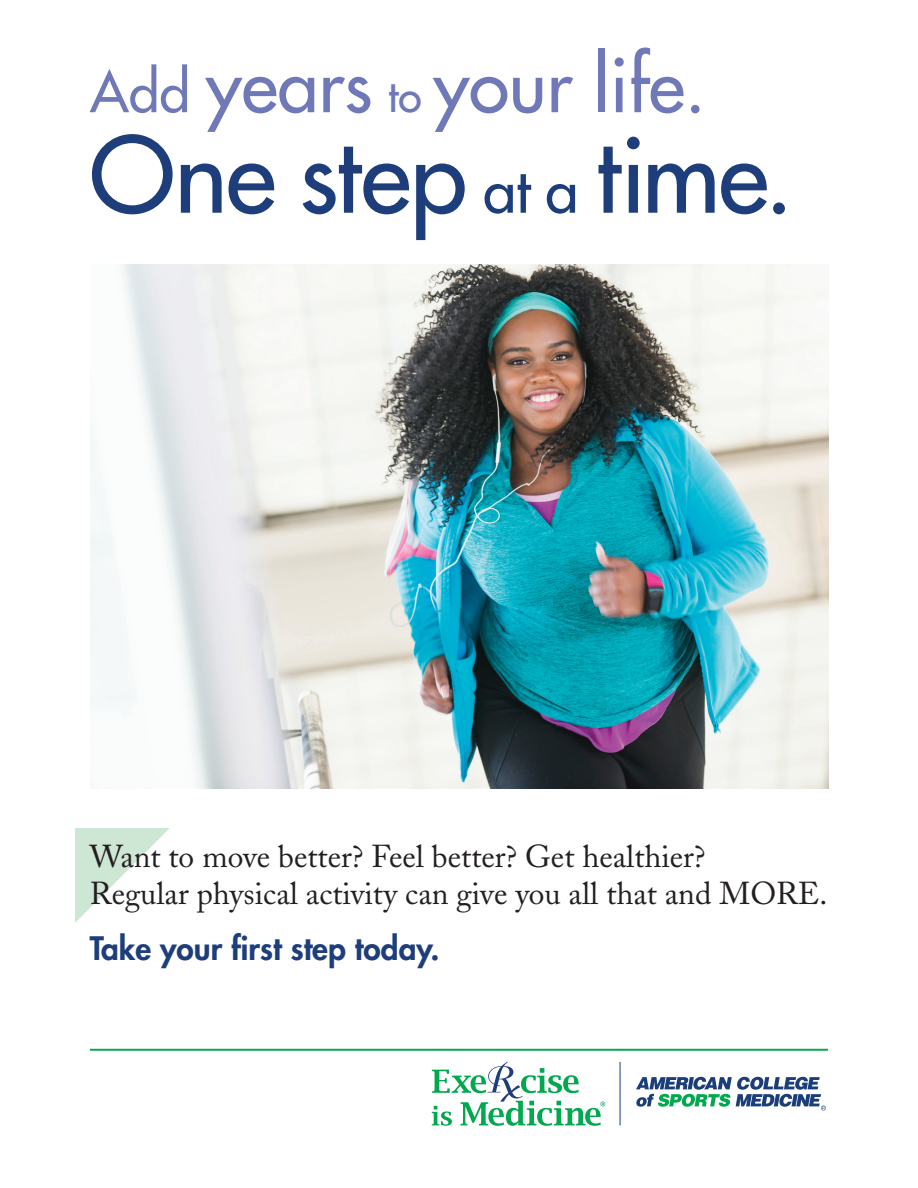
<style>
.page{position:relative;width:918px;height:1188px;background:#fff}
.page>*{position:absolute;margin:0;border:0;box-sizing:border-box;transform-origin:0 0}
.t1{font:102.15px "Futura";letter-spacing:-.01em;color:#1d3d7b}
.t2{font:73.5px "Futura";color:#6f79b7}
.t3{font:31.5px/37.5px "Adobe Caslon";color:#231f20}
.t4{font:800 31.5px "Futura";color:#1d3d7b}
.s1{font-size:55.2px}
.s2{font-size:42.9px}
.s3{font-size:59.55px}
</style>
<div class="page">
<svg style="left:636px;top:1077px;width:190px;height:33px"></svg>
<hr style="left:620px;top:1062px;width:1px;height:63px;background:#1b3d7a">
<svg style="left:432px;top:1062px;width:173px;height:64px"></svg>
<hr style="left:90px;top:1049px;width:738px;height:2px;background:#00a84e">
<svg style="left:75px;top:828px;width:95px;height:94px"></svg>
<img style="left:90px;top:265px;width:738px;height:523px">
<h2 class="t2" style="left:90px;top:37px;width:617px"><span class="s1">Add</span> years <span class="s2">to</span> your life.</h2>
<h1 class="t1" style="left:90px;top:109px;width:705px">One step <span class="s3">at a</span> time.</h1>
<p class="t3" style="left:90px;top:838px;width:739px">Want to move better? Feel better? Get healthier?<br>Regular physical activity can give you all that and MORE.</p>
<p class="t4" style="left:90px;top:927px;width:351px">Take your first step today.</p>
</div>
